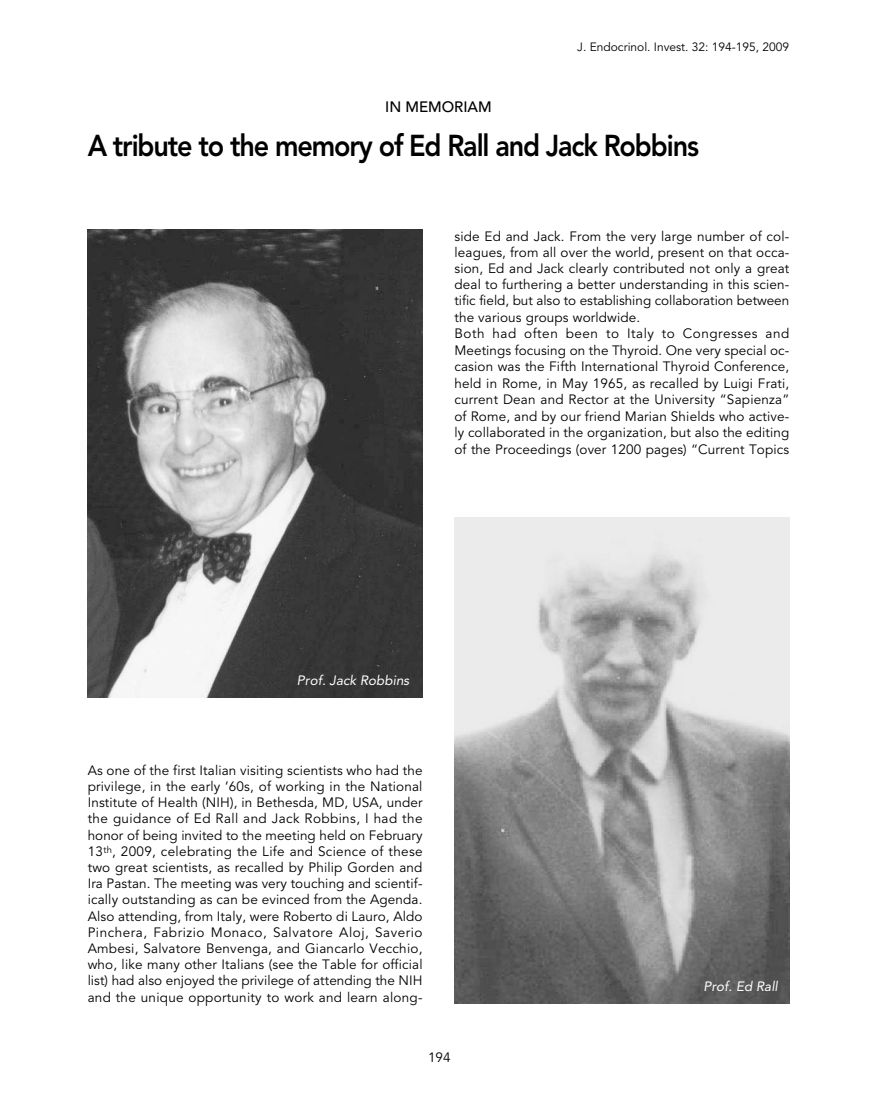
<style>
.page{position:relative;width:876px;height:1102px;background:#fff}
.page>*{position:absolute;margin:0;border:0;box-sizing:border-box;transform-origin:0 0}
.t1{font:800 30px "Avenir";letter-spacing:-.04em;color:#000;scale:.9 1}
.t2{font:500 15px "Avenir";color:#000}
.t3{font:13.5px/16.2px "Avenir";letter-spacing:.01em;color:#000;text-align:justify}
.t4{font:italic 13.5px "Avenir";color:#fff}
.t5{font:12px "Avenir";color:#000}
</style>
<div class="page">
<img style="left:88px;top:229px;width:335px;height:468px">
<img style="left:454px;top:517px;width:335px;height:485px">
<p class="t5" style="left:577px;top:41px;width:214px">J. Endocrinol. Invest. 32: 194-195, 2009</p>
<p class="t2" style="left:385px;top:101px;width:108px">IN MEMORIAM</p>
<h1 class="t1" style="left:88px;top:133px;width:681px">A tribute to the memory of Ed Rall and Jack Robbins</h1>
<p class="t3" style="left:454px;top:229px;width:336px;text-align:left">side Ed and Jack. From the very large number of col&shy;leagues, from all over the world, present on that occa&shy;sion, Ed and Jack clearly contributed not only a great deal to furthering a better understanding in this scien&shy;tific field, but also to establishing collaboration between the various groups worldwide.<br>Both had often been to Italy to Congresses and Meetings focusing on the Thyroid. One very special oc&shy;casion was the Fifth International Thyroid Conference, held in Rome, in May 1965, as recalled by Luigi Frati, current Dean and Rector at the University “Sapienza” of Rome, and by our friend Marian Shields who active&shy;ly collaborated in the organization, but also the editing of the Proceedings (over 1200 pages) “Current Topics</p>
<p class="t4" style="left:297px;top:674px;width:114px">Prof. Jack Robbins</p>
<p class="t3" style="left:88px;top:763px;width:336px">As one of the first Italian visiting scientists who had the privilege, in the early ’60s, of working in the National Institute of Health (NIH), in Bethesda, MD, USA, under the guidance of Ed Rall and Jack Robbins, I had the honor of being invited to the meeting held on February 13<sup>th</sup>, 2009, celebrating the Life and Science of these two great scientists, as recalled by Philip Gorden and Ira Pastan. The meeting was very touching and scientif&shy;ically outstanding as can be evinced from the Agenda.<br>Also attending, from Italy, were Roberto di Lauro, Aldo Pinchera, Fabrizio Monaco, Salvatore Aloj, Saverio Ambesi, Salvatore Benvenga, and Giancarlo Vecchio, who, like many other Italians (see the Table for official list) had also enjoyed the privilege of attending the NIH and the unique opportunity to work and learn along-</p>
<p class="t4" style="left:703px;top:980px;width:76px">Prof. Ed Rall</p>
<p class="t3" style="left:428px;top:1050px;width:24px">194</p>
</div>
